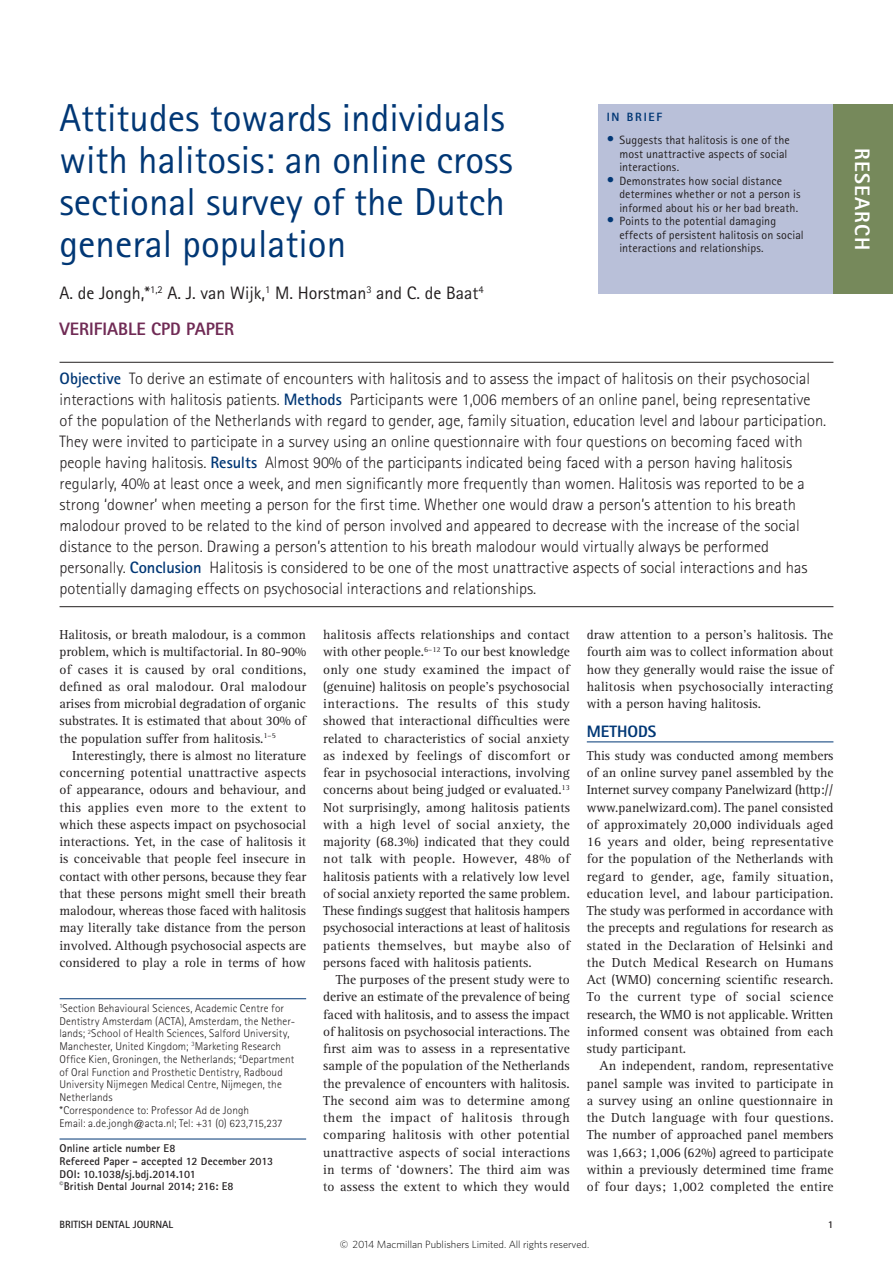
<style>
.page{position:relative;width:893px;height:1263px;background:#fff}
.page>*{position:absolute;margin:0;border:0;box-sizing:border-box;transform-origin:0 0}
.head{font:39px/42px "Rotis Sans Serif Std";color:#013775}
.t1{font:800 21px "Rotis Sans Serif Std";letter-spacing:.055em;color:#fff}
.author{font:18px "Rotis Sans Serif Std";color:#231f20}
.author-2{font:800 18px "Rotis Sans Serif Std";color:#702b55}
.abstract{font:300 16.5px/21px "Rotis Sans Serif Std";color:#231f20}
.crosshead_1{font:800 16.5px "Rotis Sans Serif Std";color:#013775}
.body{font:13.5px/17.2px "Rotis Serif Std";letter-spacing:.005em;color:#231f20;text-align:justify}
.body_fullout{font:13.5px/17.2px "Rotis Serif Std";color:#231f20;text-align:justify}
.in_brief{font:12px/13.5px "Rotis Sans Serif Std";letter-spacing:.01em;color:#231f20}
.t2{font:800 12px "Rotis Sans Serif Std";letter-spacing:.15em;color:#013775}
.author_biog{font:300 11.25px/12.8px "Rotis Sans Serif Std";letter-spacing:.01em;color:#231f20}
.article_details{font:700 11.25px/12.8px "Rotis Sans Serif Std";letter-spacing:.01em;color:#231f20}
.t3{font:300 10.5px "Whitney";color:#000}
.t4{font:700 10.5px "Rotis Sans Serif Std";color:#231f20}
.s1{font-size:15px;color:#013775}
.s2{font-weight:700;color:#013775}
</style>
<div class="page">
<hr style="left:60px;top:362px;width:773px;height:1px;background:#231f20">
<hr style="left:60px;top:606px;width:773px;height:1px;background:#231f20">
<hr style="left:587px;top:741px;width:246px;height:1px;background:#013775">
<hr style="left:60px;top:998px;width:246px;height:1px;background:#013775">
<hr style="left:60px;top:1139px;width:246px;height:1px;background:#013775">
<div style="left:598px;top:104px;width:295px;height:190px;background:#b9c0d9"></div>
<div style="left:833px;top:104px;width:60px;height:190px;background:#76895b"></div>
<p class="head" style="left:60px;top:97px;width:455px">Attitudes towards individuals with halitosis: an online cross sectional survey of the Dutch general population</p>
<p class="author" style="left:60px;top:283px;width:426px">A. de Jongh,*<sup>1,2</sup> A. J. van Wijk,<sup>1</sup> M. Horstman<sup>3</sup> and C. de Baat<sup>4</sup></p>
<p class="author-2" style="left:60px;top:318px;width:176px">VERIFIABLE CPD PAPER</p>
<p class="t2" style="left:607px;top:109px;width:57px">IN BRIEF</p>
<p class="in_brief" style="left:619px;top:133px;width:172px;text-indent:-13px"><span class="s1">•</span> Suggests that halitosis is one of the most unattractive aspects of social interactions.</p>
<p class="in_brief" style="left:619px;top:174px;width:183px;text-indent:-13px"><span class="s1">•</span> Demonstrates how social distance determines whether or not a person is informed about his or her bad breath.</p>
<p class="in_brief" style="left:619px;top:214px;width:186px;text-indent:-13px"><span class="s1">•</span> Points to the potential damaging effects of persistent halitosis on social interactions and relationships.</p>
<p class="abstract" style="left:60px;top:368px;width:768px"><span class="s2">Objective</span> To derive an estimate of encounters with halitosis and to assess the impact of halitosis on their psychosocial interactions with halitosis patients. <span class="s2">Methods</span> Participants were 1,006 members of an online panel, being representative of the population of the Netherlands with regard to gender, age, family situation, education level and labour participation.<br>They were invited to participate in a survey using an online questionnaire with four questions on becoming faced with people having halitosis. <span class="s2">Results</span> Almost 90% of the participants indicated being faced with a person having halitosis regularly, 40% at least once a week, and men significantly more frequently than women. Halitosis was reported to be a strong ‘downer’ when meeting a person for the first time. Whether one would draw a person’s attention to his breath malodour proved to be related to the kind of person involved and appeared to decrease with the increase of the social distance to the person. Drawing a person’s attention to his breath malodour would virtually always be performed personally. <span class="s2">Conclusion</span> Halitosis is considered to be one of the most unattractive aspects of social interactions and has potentially damaging effects on psychosocial interactions and relationships.</p>
<p class="body" style="left:587px;top:626px;width:248px">draw attention to a person’s halitosis. The fourth aim was to collect information about how they generally would raise the issue of halitosis when psychosocially interacting with a person having halitosis.</p>
<p class="crosshead_1" style="left:587px;top:721px;width:71px">METHODS</p>
<p class="body_fullout" style="left:587px;top:747px;width:248px">This study was conducted among members of an online survey panel assembled by the Internet survey company Panelwizard (http:// www.panelwizard.com). The panel consisted of approximately 20,000 individuals aged 16 years and older, being representative for the population of the Netherlands with regard to gender, age, family situation, education level, and labour participation.<br>The study was performed in accordance with the precepts and regulations for research as stated in the Declaration of Helsinki and the Dutch Medical Research on Humans Act (WMO) concerning scientific research.<br>To the current type of social science research, the WMO is not applicable. Written informed consent was obtained from each study participant.</p>
<p class="body" style="left:587px;top:1058px;width:248px;text-indent:13px">An independent, random, representative panel sample was invited to participate in a survey using an online questionnaire in the Dutch language with four questions.<br>The number of approached panel members was 1,663; 1,006 (62%) agreed to participate within a previously determined time frame of four days; 1,002 completed the entire</p>
<p class="body" style="left:323px;top:626px;width:248px">halitosis affects relationships and contact with other people.<sup>6–12</sup> To our best knowledge only one study examined the impact of (genuine) halitosis on people’s psychosocial interactions. The results of this study showed that interactional difficulties were related to characteristics of social anxiety as indexed by feelings of discomfort or fear in psychosocial interactions, involving concerns about being judged or evaluated.<sup>13<br></sup>Not surprisingly, among halitosis patients with a high level of social anxiety, the majority (68.3%) indicated that they could not talk with people. However, 48% of halitosis patients with a relatively low level of social anxiety reported the same problem.<br>These findings suggest that halitosis hampers psychosocial interactions at least of halitosis patients themselves, but maybe also of persons faced with halitosis patients.</p>
<p class="body" style="left:323px;top:971px;width:248px;text-indent:13px">The purposes of the present study were to derive an estimate of the prevalence of being faced with halitosis, and to assess the impact of halitosis on psychosocial interactions. The first aim was to assess in a representative sample of the population of the Netherlands the prevalence of encounters with halitosis.<br>The second aim was to determine among them the impact of halitosis through comparing halitosis with other potential unattractive aspects of social interactions in terms of ‘downers’. The third aim was to assess the extent to which they would</p>
<p class="body_fullout" style="left:60px;top:626px;width:248px">Halitosis, or breath malodour, is a common problem, which is multifactorial. In 80‑90% of cases it is caused by oral conditions, defined as oral malodour. Oral malodour arises from microbial degradation of organic substrates. It is estimated that about 30% of the population suffer from halitosis.<sup>1–5</sup></p>
<p class="body" style="left:60px;top:747px;width:248px;text-indent:13px">Interestingly, there is almost no literature concerning potential unattractive aspects of appearance, odours and behaviour, and this applies even more to the extent to which these aspects impact on psychosocial interactions. Yet, in the case of halitosis it is conceivable that people feel insecure in contact with other persons, because they fear that these persons might smell their breath malodour, whereas those faced with halitosis may literally take distance from the person involved. Although psychosocial aspects are considered to play a role in terms of how</p>
<p class="author_biog" style="left:60px;top:1002px;width:237px"><sup>1</sup>Section Behavioural Sciences, Academic Centre for Dentistry Amsterdam (ACTA), Amsterdam, the Nether‑ lands; <sup>2</sup>School of Health Sciences, Salford University, Manchester, United Kingdom; <sup>3</sup>Marketing Research Office Kien, Groningen, the Netherlands; <sup>4</sup>Department of Oral Function and Prosthetic Dentistry, Radboud University Nijmegen Medical Centre, Nijmegen, the Netherlands<br>*Correspondence to: Professor Ad de Jongh<br>Email: a.de.jongh@acta.nl; Tel: +31 (0) 623,715,237</p>
<p class="article_details" style="left:60px;top:1142px;width:215px">Online article number E8<br>Refereed Paper - accepted 12 December 2013<br>DOI: 10.1038/sj.bdj.2014.101<br><sup>©</sup>British Dental Journal 2014; 216: E8</p>
<p class="t4" style="left:60px;top:1217px;width:115px">BRITISH DENTAL JOURNAL</p>
<p class="t4" style="left:828px;top:1217px;width:7px">1</p>
<p class="t3" style="left:340px;top:1237px;width:251px">© 2014 Macmillan Publishers Limited. All rights reserved.</p>
<p class="t1" style="left:876px;top:148px;width:103px;rotate:90deg">RESEARCH</p>
</div>
